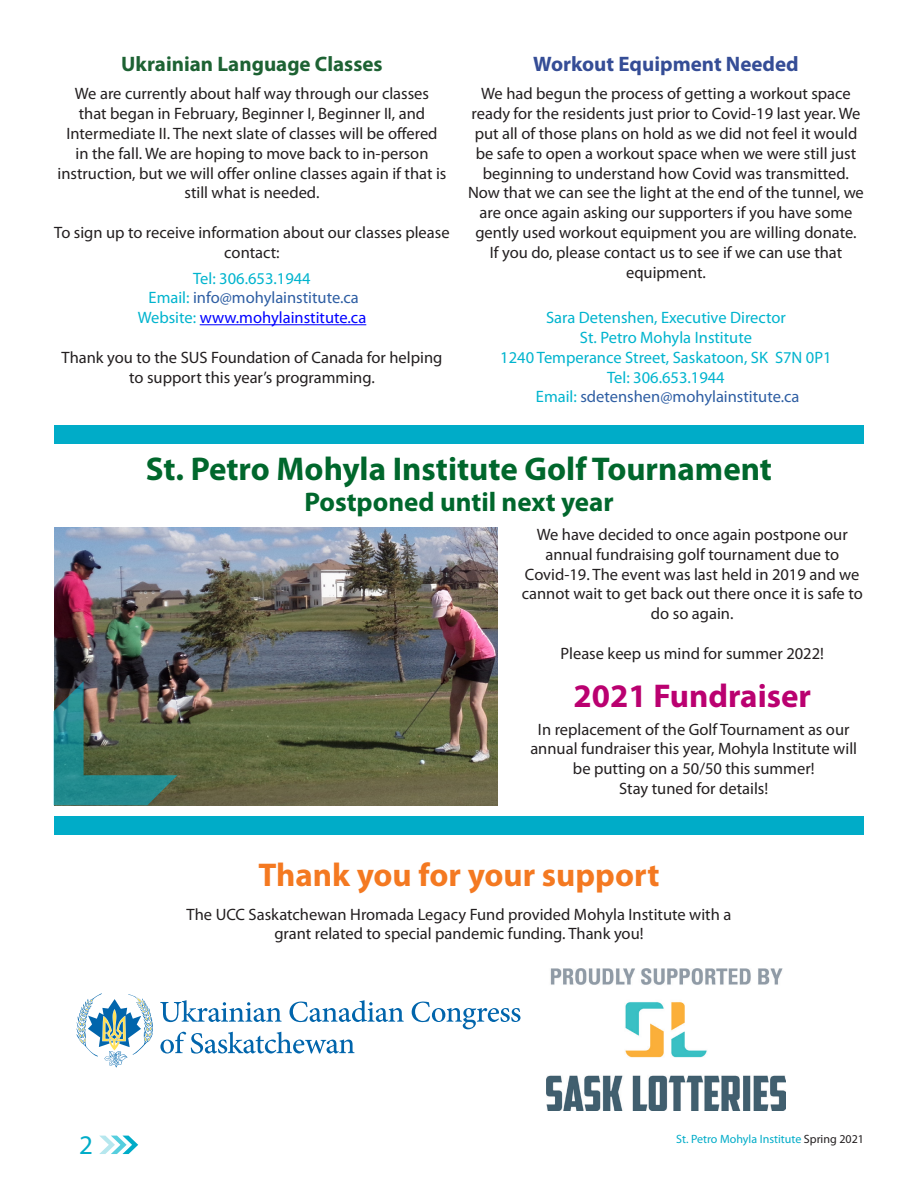
<style>
.page{position:relative;width:918px;height:1188px;background:#fff}
.page>*{position:absolute;margin:0;border:0;box-sizing:border-box;transform-origin:0 0}
._02_Article_Title{font:700 33px "Myriad Pro";color:#00672c}
._02_Article_Title-2{font:700 33px "Myriad Pro";color:#f47921}
._02_Article_Title-3{font:700 33px "Myriad Pro";color:#ba0170}
._02_Article_Title-4{font:700 27px "Myriad Pro";color:#00672c}
.t1{font:27px "Myriad Pro";color:#00acc8}
._05_body_text{font:700 21px "Myriad Pro";color:#1d6233}
._05_body_text-2{font:700 21px "Myriad Pro";color:#354d96}
._05_body_text-3{font:16.5px/19.8px "Myriad Pro";color:#231f20;text-align:center}
._05_body_text-4{font:16.5px/19.8px "Myriad Pro";color:#00b4ce;text-align:center}
._05_body_text-5{font:16.5px "Myriad Pro";color:#2e5ea3}
._05_body_text-6{font:16.5px "Myriad Pro";color:#00f}
.t2{font:12px "Myriad Pro";color:#00acc8}
.s1{color:#00b4ce}
.s2{color:#231f20}
</style>
<div class="page">
<svg style="left:99px;top:1136px;width:39px;height:18px"></svg>
<hr style="left:200px;top:324px;width:166px;height:1px;background:#00f">
<div style="left:54px;top:426px;width:810px;height:18px;background:#00acc8"></div>
<img style="left:54px;top:528px;width:444px;height:277px">
<img style="left:54px;top:681px;width:123px;height:124px">
<div style="left:54px;top:816px;width:810px;height:19px;background:#00acc8"></div>
<img style="left:547px;top:968px;width:238px;height:142px">
<svg style="left:76px;top:993px;width:77px;height:74px"></svg>
<svg style="left:160px;top:1000px;width:122px;height:22px"></svg>
<svg style="left:289px;top:1000px;width:115px;height:22px"></svg>
<svg style="left:412px;top:1002px;width:108px;height:27px"></svg>
<svg style="left:160px;top:1032px;width:194px;height:22px"></svg>
<p class="_05_body_text" style="left:121px;top:50px;width:263px">Ukrainian Language Classes</p>
<p class="_05_body_text-3" style="left:58px;top:84px;width:390px">We are currently about half way through our classes<br>that began in February, Beginner I, Beginner II, and Intermediate II. The next slate of classes will be offered<br>in the fall. We are hoping to move back to in-person instruction, but we will offer online classes again if that is still what is needed.</p>
<p class="_05_body_text-3" style="left:54px;top:222px;width:397px">To sign up to receive information about our classes please contact:</p>
<p class="_05_body_text-4" style="left:193px;top:268px;width:119px">Tel: 306.653.1944</p>
<p class="_05_body_text-5" style="left:149px;top:288px;width:212px"><span class="s1">Email:</span> info@mohylainstitute.ca</p>
<p class="_05_body_text-6" style="left:138px;top:307px;width:230px"><span class="s1">Website:</span> www.mohylainstitute.ca</p>
<p class="_05_body_text-3" style="left:62px;top:347px;width:382px">Thank you to the SUS Foundation of Canada for helping to support this year’s programming.</p>
<p class="_05_body_text-2" style="left:533px;top:50px;width:267px">Workout Equipment Needed</p>
<p class="_05_body_text-3" style="left:468px;top:84px;width:397px">We had begun the process of getting a workout space ready for the residents just prior to Covid-19 last year. We put all of those plans on hold as we did not feel it would be safe to open a workout space when we were still just beginning to understand how Covid was transmitted.<br>Now that we can see the light at the end of the tunnel, we are once again asking our supporters if you have some gently used workout equipment you are willing donate.<br>If you do, please contact us to see if we can use that equipment.</p>
<p class="_05_body_text-4" style="left:546px;top:307px;width:241px">Sara Detenshen, Executive Director</p>
<p class="_05_body_text-4" style="left:500px;top:327px;width:333px">St. Petro Mohyla Institute<br>1240 Temperance Street, Saskatoon, SK S7N 0P1</p>
<p class="_05_body_text-4" style="left:607px;top:367px;width:119px">Tel: 306.653.1944</p>
<p class="_05_body_text-5" style="left:536px;top:387px;width:265px"><span class="s1">Email:</span> sdetenshen@mohylainstitute.ca</p>
<p class="_02_Article_Title" style="left:146px;top:447px;width:628px">St. Petro Mohyla Institute Golf Tournament</p>
<p class="_02_Article_Title-4" style="left:304px;top:484px;width:311px">Postponed until next year</p>
<p class="_05_body_text-3" style="left:522px;top:524px;width:343px">We have decided to once again postpone our annual fundraising golf tournament due to Covid-19. The event was last held in 2019 and we cannot wait to get back out there once it is safe to do so again.</p>
<p class="_05_body_text-3" style="left:561px;top:643px;width:265px">Please keep us mind for summer 2022!</p>
<p class="_02_Article_Title-3" style="left:573px;top:674px;width:239px">2021 Fundraiser</p>
<p class="_05_body_text-3" style="left:530px;top:719px;width:328px">In replacement of the Golf Tournament as our annual fundraiser this year, Mohyla Institute will be putting on a 50/50 this summer!</p>
<p class="_05_body_text-3" style="left:619px;top:778px;width:151px">Stay tuned for details!</p>
<h2 class="t1" style="left:79px;top:1128px;width:15px">2</h2>
<p class="_02_Article_Title-2" style="left:259px;top:853px;width:402px">Thank you for your support</p>
<p class="_05_body_text-3" style="left:187px;top:904px;width:546px">The UCC Saskatchewan Hromada Legacy Fund provided Mohyla Institute with a grant related to special pandemic funding. Thank you!</p>
<p class="t2" style="left:676px;top:1131px;width:189px">St. Petro Mohyla Institute <span class="s2">Spring 2021</span></p>
</div>
